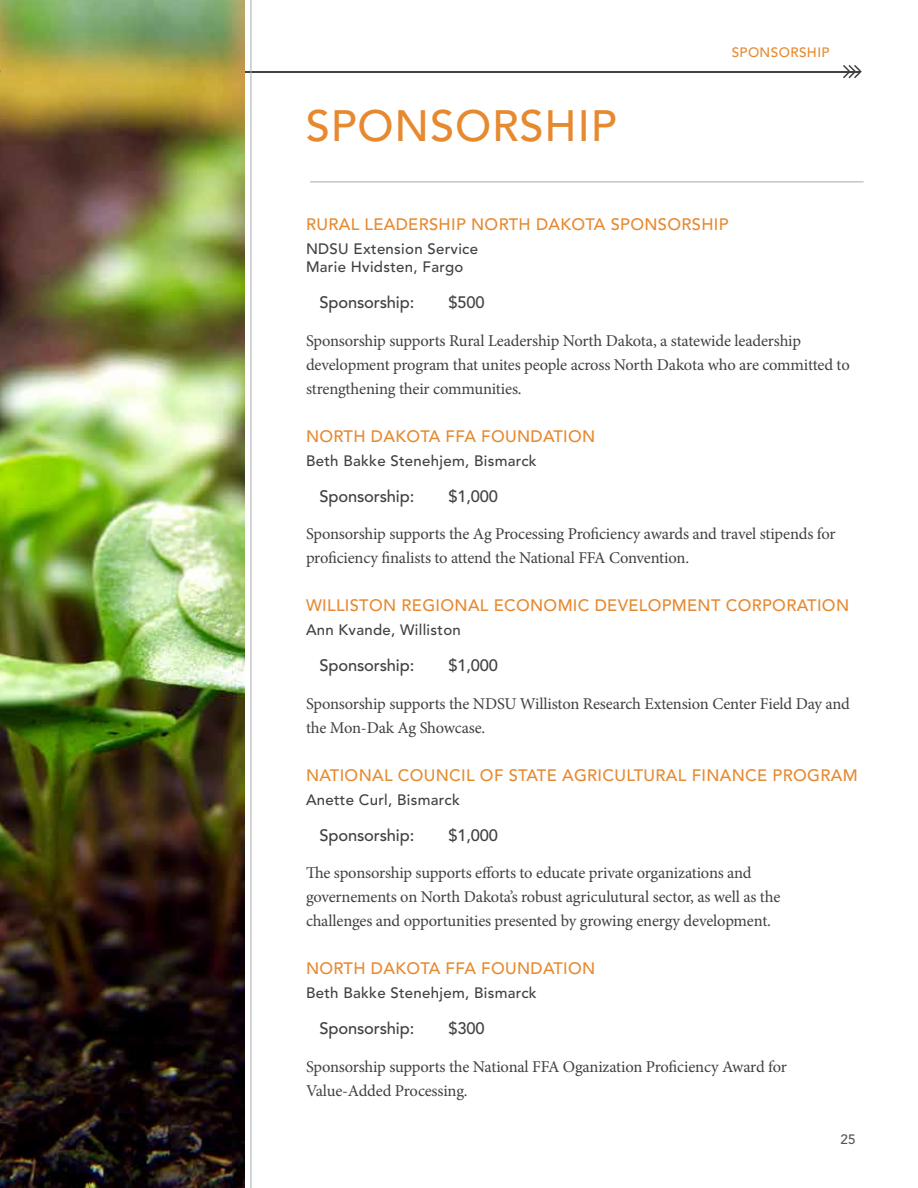
<style>
.page{position:relative;width:918px;height:1188px;background:#fff}
.page>*{position:absolute;margin:0;border:0;box-sizing:border-box;transform-origin:0 0}
.t1{font:500 43.5px "Avenir";letter-spacing:.02em;color:#e6892f}
.t2{font:16.5px/24px "Minion Pro";letter-spacing:-.015em;color:#414042}
.t3{font:500 16.5px "Avenir";letter-spacing:.02em;color:#e6892f}
.t4{font:500 16.5px "Avenir";letter-spacing:-.01em;color:#414042}
.t5{font:500 15px/18px "Avenir";letter-spacing:.02em;color:#414042}
.t6{font:500 13.5px "Avenir";letter-spacing:.03em;color:#e6892f}
.t7{font:500 13.5px "Avenir";color:#565659}
</style>
<div class="page">
<hr style="left:0;top:71px;width:860px;height:1px;background:#414042">
<hr style="left:310px;top:182px;width:554px;height:1px;background:#a7a9ac">
<img style="left:0;top:0;width:245px;height:1188px">
<hr style="left:251px;top:0;width:1px;height:1188px;background:#a7a9ac">
<svg style="left:841px;top:65px;width:21px;height:14px"></svg>
<h1 class="t1" style="left:306px;top:101px;width:312px">SPONSORSHIP</h1>
<p class="t6" style="left:732px;top:45px;width:99px">SPONSORSHIP</p>
<p class="t3" style="left:306px;top:215px;width:424px">RURAL LEADERSHIP NORTH DAKOTA SPONSORSHIP</p>
<p class="t5" style="left:306px;top:241px;width:174px">NDSU Extension Service<br>Marie Hvidsten, Fargo</p>
<p class="t4" style="left:320px;top:293px;width:96px">Sponsorship:</p>
<p class="t4" style="left:448px;top:293px;width:38px">$500</p>
<p class="t2" style="left:306px;top:329px;width:545px">Sponsorship supports Rural Leadership North Dakota, a statewide leadership development program that unites people across North Dakota who are committed to strengthening their communities.</p>
<p class="t3" style="left:306px;top:427px;width:291px">NORTH DAKOTA FFA FOUNDATION</p>
<p class="t5" style="left:306px;top:452px;width:232px">Beth Bakke Stenehjem, Bismarck</p>
<p class="t4" style="left:320px;top:487px;width:96px">Sponsorship:</p>
<p class="t4" style="left:448px;top:487px;width:51px">$1,000</p>
<p class="t2" style="left:306px;top:522px;width:531px">Sponsorship supports the Ag Processing Proficiency awards and travel stipends for proficiency finalists to attend the National FFA Convention.</p>
<p class="t3" style="left:306px;top:596px;width:545px">WILLISTON REGIONAL ECONOMIC DEVELOPMENT CORPORATION</p>
<p class="t5" style="left:306px;top:622px;width:156px">Ann Kvande, Williston</p>
<p class="t4" style="left:320px;top:656px;width:96px">Sponsorship:</p>
<p class="t4" style="left:448px;top:656px;width:51px">$1,000</p>
<p class="t2" style="left:306px;top:692px;width:545px">Sponsorship supports the NDSU Williston Research Extension Center Field Day and the Mon-Dak Ag Showcase.</p>
<p class="t3" style="left:306px;top:766px;width:553px">NATIONAL COUNCIL OF STATE AGRICULTURAL FINANCE PROGRAM</p>
<p class="t5" style="left:306px;top:791px;width:155px">Anette Curl, Bismarck</p>
<p class="t4" style="left:320px;top:826px;width:96px">Sponsorship:</p>
<p class="t4" style="left:448px;top:826px;width:51px">$1,000</p>
<p class="t2" style="left:306px;top:861px;width:476px">The sponsorship supports efforts to educate private organizations and governements on North Dakota’s robust agriculutural sector, as well as the challenges and opportunities presented by growing energy development.</p>
<p class="t3" style="left:306px;top:959px;width:291px">NORTH DAKOTA FFA FOUNDATION</p>
<p class="t5" style="left:306px;top:985px;width:232px">Beth Bakke Stenehjem, Bismarck</p>
<p class="t4" style="left:320px;top:1019px;width:96px">Sponsorship:</p>
<p class="t4" style="left:448px;top:1019px;width:38px">$300</p>
<p class="t2" style="left:306px;top:1055px;width:482px">Sponsorship supports the National FFA Oganization Proficiency Award for<br>Value-Added Processing.</p>
<p class="t7" style="left:840px;top:1131px;width:17px">25</p>
</div>
